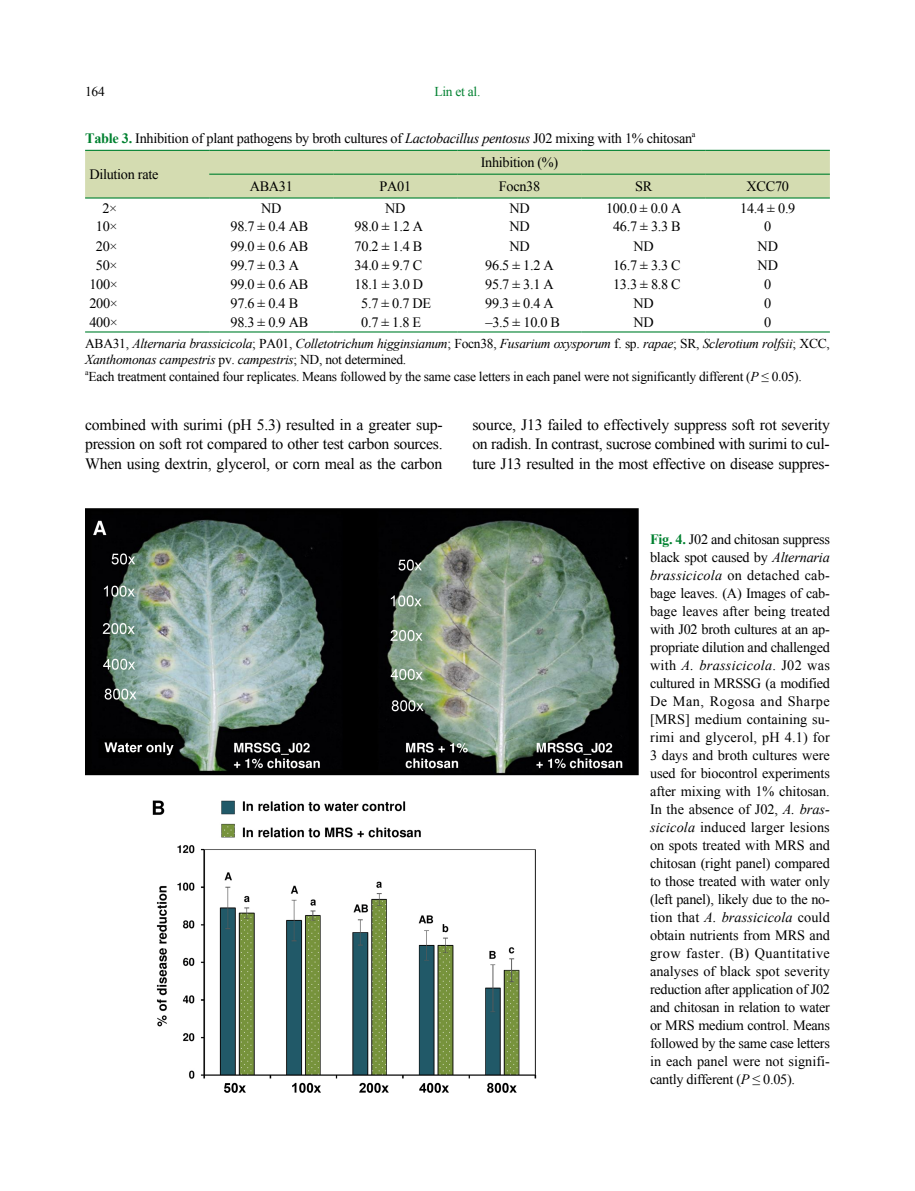
<style>
.page{position:relative;width:915px;height:1191px;background:#fff}
.page>*{position:absolute;margin:0;border:0;box-sizing:border-box;transform-origin:0 0}
.t1{font:15.75px/19.5px "Times New Roman";letter-spacing:-.02em;color:#000;text-align:justify}
.t2{font:14.25px/18px "Times New Roman";letter-spacing:-.02em;color:#000;text-align:justify}
.t3{font:13.5px/16.5px "Times New Roman";letter-spacing:-.02em;color:#000}
.t4{font:13.5px "Times New Roman";letter-spacing:-.02em;color:#008130}
.s1{font-weight:700;color:#008130}
.s2{font-style:italic}
</style>
<div class="page">
<div style="left:85px;top:151px;width:744px;height:46px;background:#d4dcb1"></div>
<hr style="left:85px;top:150px;width:124px;height:1px;background:#008130">
<hr style="left:209px;top:150px;width:124px;height:1px;background:#008130">
<hr style="left:333px;top:150px;width:124px;height:1px;background:#008130">
<hr style="left:457px;top:150px;width:124px;height:1px;background:#008130">
<hr style="left:581px;top:150px;width:124px;height:1px;background:#008130">
<hr style="left:705px;top:150px;width:124px;height:1px;background:#008130">
<hr style="left:85px;top:197px;width:124px;height:1px;background:#008130">
<hr style="left:209px;top:174px;width:124px;height:1px;background:#008130">
<hr style="left:333px;top:174px;width:124px;height:1px;background:#008130">
<hr style="left:457px;top:174px;width:124px;height:1px;background:#008130">
<hr style="left:581px;top:174px;width:124px;height:1px;background:#008130">
<hr style="left:705px;top:174px;width:124px;height:1px;background:#008130">
<hr style="left:209px;top:197px;width:124px;height:1px;background:#008130">
<hr style="left:333px;top:197px;width:124px;height:1px;background:#008130">
<hr style="left:457px;top:197px;width:124px;height:1px;background:#008130">
<hr style="left:581px;top:197px;width:124px;height:1px;background:#008130">
<hr style="left:705px;top:197px;width:124px;height:1px;background:#008130">
<hr style="left:85px;top:331px;width:124px;height:1px;background:#008130">
<hr style="left:209px;top:331px;width:124px;height:1px;background:#008130">
<hr style="left:333px;top:331px;width:124px;height:1px;background:#008130">
<hr style="left:457px;top:331px;width:124px;height:1px;background:#008130">
<hr style="left:581px;top:331px;width:124px;height:1px;background:#008130">
<hr style="left:705px;top:331px;width:124px;height:1px;background:#008130">
<img style="left:85px;top:508px;width:553px;height:585px">
<p class="t3" style="left:85px;top:83px;width:21px">164</p>
<p class="t4" style="left:434px;top:83px;width:47px">Lin et al.</p>
<p class="t2" style="left:85px;top:129px;width:611px"><span class="s1">Table 3.</span> Inhibition of plant pathogens by broth cultures of <span class="s2">Lactobacillus pentosus</span> J02 mixing with 1% chitosan<sup>a</sup></p>
<p class="t2" style="left:89px;top:165px;width:71px">Dilution rate</p>
<p class="t2" style="left:480px;top:153px;width:79px">Inhibition (%)</p>
<p class="t2" style="left:249px;top:177px;width:45px">ABA31</p>
<p class="t2" style="left:379px;top:177px;width:33px">PA01</p>
<p class="t2" style="left:498px;top:177px;width:43px">Focn38</p>
<p class="t2" style="left:635px;top:177px;width:19px">SR</p>
<p class="t2" style="left:746px;top:177px;width:44px">XCC70</p>
<p class="t2" style="left:102px;top:199px;width:16px">2×</p>
<p class="t2" style="left:261px;top:199px;width:22px">ND</p>
<p class="t2" style="left:385px;top:199px;width:22px">ND</p>
<p class="t2" style="left:509px;top:199px;width:22px">ND</p>
<p class="t2" style="left:605px;top:199px;width:77px">100.0 ± 0.0 A</p>
<p class="t2" style="left:740px;top:199px;width:57px">14.4 ± 0.9</p>
<p class="t2" style="left:96px;top:217px;width:23px">10×</p>
<p class="t2" style="left:230px;top:217px;width:79px">98.7 ± 0.4 AB</p>
<p class="t2" style="left:354px;top:217px;width:70px">98.0 ± 1.2 A</p>
<p class="t2" style="left:509px;top:217px;width:22px">ND</p>
<p class="t2" style="left:613px;top:217px;width:69px">46.7 ± 3.3 B</p>
<p class="t2" style="left:764px;top:217px;width:9px">0</p>
<p class="t2" style="left:96px;top:237px;width:23px">20×</p>
<p class="t2" style="left:230px;top:237px;width:79px">99.0 ± 0.6 AB</p>
<p class="t2" style="left:354px;top:237px;width:69px">70.2 ± 1.4 B</p>
<p class="t2" style="left:509px;top:237px;width:22px">ND</p>
<p class="t2" style="left:633px;top:237px;width:22px">ND</p>
<p class="t2" style="left:757px;top:237px;width:22px">ND</p>
<p class="t2" style="left:96px;top:256px;width:23px">50×</p>
<p class="t2" style="left:230px;top:256px;width:70px">99.7 ± 0.3 A</p>
<p class="t2" style="left:354px;top:256px;width:69px">34.0 ± 9.7 C</p>
<p class="t2" style="left:485px;top:256px;width:70px">96.5 ± 1.2 A</p>
<p class="t2" style="left:613px;top:256px;width:69px">16.7 ± 3.3 C</p>
<p class="t2" style="left:757px;top:256px;width:22px">ND</p>
<p class="t2" style="left:89px;top:275px;width:30px">100×</p>
<p class="t2" style="left:230px;top:275px;width:79px">99.0 ± 0.6 AB</p>
<p class="t2" style="left:354px;top:275px;width:70px">18.1 ± 3.0 D</p>
<p class="t2" style="left:485px;top:275px;width:70px">95.7 ± 3.1 A</p>
<p class="t2" style="left:613px;top:275px;width:69px">13.3 ± 8.8 C</p>
<p class="t2" style="left:764px;top:275px;width:9px">0</p>
<p class="t2" style="left:89px;top:294px;width:30px">200×</p>
<p class="t2" style="left:230px;top:294px;width:69px">97.6 ± 0.4 B</p>
<p class="t2" style="left:361px;top:294px;width:71px">5.7 ± 0.7 DE</p>
<p class="t2" style="left:485px;top:294px;width:70px">99.3 ± 0.4 A</p>
<p class="t2" style="left:633px;top:294px;width:22px">ND</p>
<p class="t2" style="left:764px;top:294px;width:9px">0</p>
<p class="t2" style="left:89px;top:313px;width:30px">400×</p>
<p class="t2" style="left:230px;top:313px;width:79px">98.3 ± 0.9 AB</p>
<p class="t2" style="left:361px;top:313px;width:61px">0.7 ± 1.8 E</p>
<p class="t2" style="left:485px;top:313px;width:76px">–3.5 ± 10.0 B</p>
<p class="t2" style="left:633px;top:313px;width:22px">ND</p>
<p class="t2" style="left:764px;top:313px;width:9px">0</p>
<p class="t3" style="left:85px;top:335px;width:746px">ABA31, <span class="s2">Alternaria brassicicola</span>; PA01, <span class="s2">Colletotrichum higginsianum</span>; Focn38, <span class="s2">Fusarium oxysporum</span> f. sp. <span class="s2">rapae</span>; SR, <span class="s2">Sclerotium rolfsii</span>; XCC,<br><span class="s2">Xanthomonas campestris</span> pv. <span class="s2">campestris</span>; ND, not determined.<br><sup>a</sup>Each treatment contained four replicates. Means followed by the same case letters in each panel were not significantly different (<span class="s2">P</span> ≤ 0.05).</p>
<p class="t1" style="left:85px;top:415px;width:359px">combined with surimi (pH 5.3) resulted in a greater sup&shy;pression on soft rot compared to other test carbon sources.<br>When using dextrin, glycerol, or corn meal as the carbon</p>
<p class="t1" style="left:472px;top:415px;width:359px">source, J13 failed to effectively suppress soft rot severity on radish. In contrast, sucrose combined with surimi to cul&shy;ture J13 resulted in the most effective on disease suppres-</p>
<p class="t2" style="left:649px;top:529px;width:181px"><span class="s1">Fig. 4.</span> J02 and chitosan suppress black spot caused by <span class="s2">Alternaria brassicicola</span> on detached cab&shy;bage leaves. (A) Images of cab&shy;bage leaves after being treated with J02 broth cultures at an ap&shy;propriate dilution and challenged with <span class="s2">A. brassicicola</span>. J02 was cultured in MRSSG (a modified De Man, Rogosa and Sharpe [MRS] medium containing su&shy;rimi and glycerol, pH 4.1) for 3 days and broth cultures were used for biocontrol experiments after mixing with 1% chitosan.<br>In the absence of J02, <span class="s2">A. bras&shy;sicicola</span> induced larger lesions on spots treated with MRS and chitosan (right panel) compared to those treated with water only (left panel), likely due to the no&shy;tion that <span class="s2">A. brassicicola</span> could obtain nutrients from MRS and grow faster. (B) Quantitative analyses of black spot severity reduction after application of J02 and chitosan in relation to water or MRS medium control. Means followed by the same case letters in each panel were not signifi&shy;cantly different (<span class="s2">P</span> ≤ 0.05).</p>
</div>
